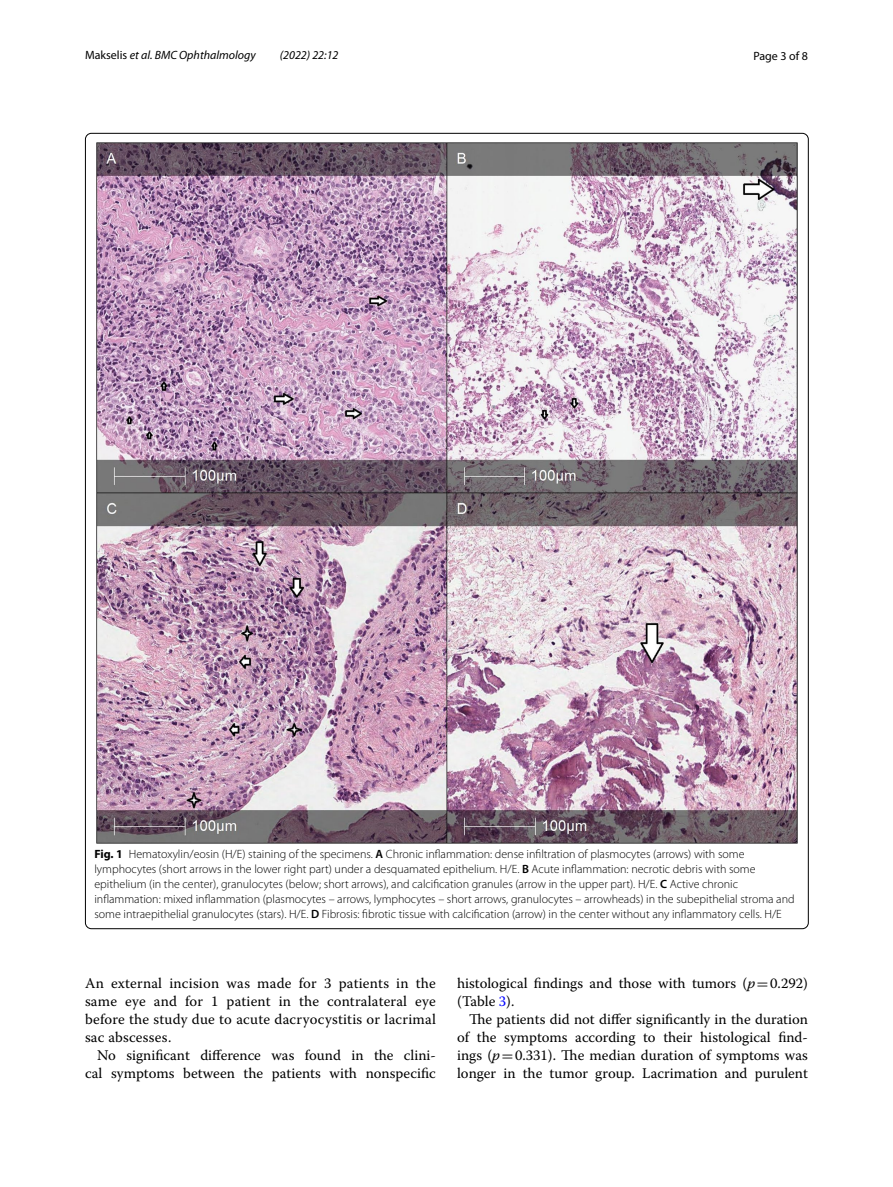
<style>
.page{position:relative;width:893px;height:1187px;background:#fff}
.page>*{position:absolute;margin:0;border:0;box-sizing:border-box;transform-origin:0 0}
.t1{font:14.7px/18px "Warnock Pro";color:#000;text-align:justify}
.t2{font:300 12px/15px "Myriad Pro";color:#000}
.t3{font:italic 12px "Myriad Pro";color:#000}
.t4{font:12px "Myriad Pro";color:#000}
.s1{font-style:normal}
.s2{font-weight:700}
.s3{font-weight:600}
.s4{font-style:italic}
.s5{font-family:"MTSY"}
.s6{color:#00f}
</style>
<div class="page">
<img style="left:97px;top:142px;width:700px;height:701px">
<p class="t3" style="left:85px;top:48px;width:172px"><span class="s1">Makselis</span> et al. BMC Ophthalmology</p>
<p class="t3" style="left:280px;top:48px;width:60px">(2022) 22:12</p>
<p class="t4" style="left:753px;top:48px;width:56px">Page 3 of 8</p>
<p class="t2" style="left:94px;top:846px;width:702px"><span class="s2">Fig. 1</span> Hematoxylin/eosin (H/E) staining of the specimens. <span class="s3">A</span> Chronic inflammation: dense infiltration of plasmocytes (arrows) with some lymphocytes (short arrows in the lower right part) under a desquamated epithelium. H/E. <span class="s3">B</span> Acute inflammation: necrotic debris with some epithelium (in the center), granulocytes (below; short arrows), and calcification granules (arrow in the upper part). H/E. <span class="s3">C</span> Active chronic inflammation: mixed inflammation (plasmocytes – arrows, lymphocytes – short arrows, granulocytes – arrowheads) in the subepithelial stroma and some intraepithelial granulocytes (stars). H/E. <span class="s3">D</span> Fibrosis: fibrotic tissue with calcification (arrow) in the center without any inflammatory cells. H/E</p>
<p class="t1" style="left:85px;top:974px;width:352px">An external incision was made for 3 patients in the same eye and for 1 patient in the contralateral eye before the study due to acute dacryocystitis or lacrimal sac abscesses.</p>
<p class="t1" style="left:85px;top:1046px;width:352px;text-align:right">No significant difference was found in the clini&shy;cal symptoms between the patients with nonspecific</p>
<p class="t1" style="left:457px;top:974px;width:352px">histological findings and those with tumors (<span class="s4">p</span><span class="s5">=</span>0.292) (Table <span class="s6">3</span>).</p>
<p class="t1" style="left:457px;top:1010px;width:352px;text-indent:12px">The patients did not differ significantly in the duration of the symptoms according to their histological find&shy;ings (<span class="s4">p</span><span class="s5">=</span>0.331). The median duration of symptoms was longer in the tumor group. Lacrimation and purulent</p>
</div>
